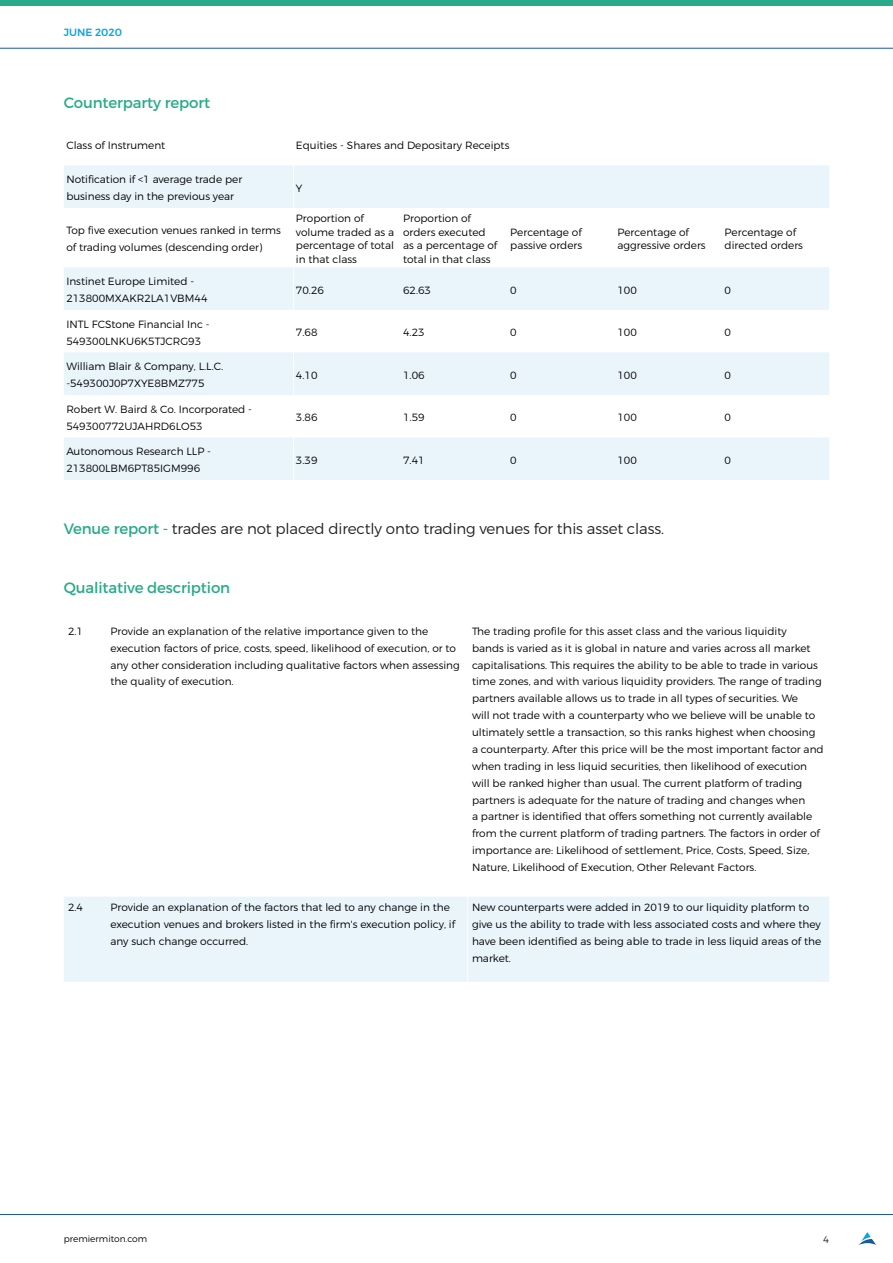
<style>
.page{position:relative;width:893px;height:1263px;background:#fff}
.page>*{position:absolute;margin:0;border:0;box-sizing:border-box;transform-origin:0 0}
.Head_2_A4{font:300 15px "Montserrat";letter-spacing:-.01em;color:#231f20}
.Head_2_A4-2{font:15px "Montserrat";letter-spacing:-.01em;color:#27ab88}
.Body_Copy_A4{font:300 10.5px/16.8px "Montserrat";color:#000001}
.t1{font:500 10.5px "Montserrat";color:#0ca4de}
.t2{font:300 9.75px "Montserrat";color:#231f20}
.t3{font:300 9px "Montserrat";color:#000001}
.s1{font-weight:400;color:#27ab88}
</style>
<div class="page">
<hr style="left:0;top:48px;width:893px;height:1px;background:#1a5897">
<div style="left:0;top:0;width:893px;height:5px;background:#27ab88"></div>
<hr style="left:0;top:1214px;width:893px;height:1px;background:#1a5897">
<svg style="left:859px;top:1232px;width:17px;height:13px"></svg>
<svg style="left:64px;top:165px;width:765px;height:315px;fill:#e9f4fb"></svg>
<hr style="left:293px;top:165px;width:1px;height:43px;background:#fff">
<hr style="left:293px;top:208px;width:1px;height:59px;background:#fff">
<hr style="left:293px;top:267px;width:1px;height:43px;background:#fff">
<hr style="left:293px;top:310px;width:1px;height:42px;background:#fff">
<hr style="left:293px;top:352px;width:1px;height:43px;background:#fff">
<hr style="left:293px;top:395px;width:1px;height:42px;background:#fff">
<hr style="left:293px;top:437px;width:1px;height:43px;background:#fff">
<div style="left:64px;top:897px;width:765px;height:85px;background:#e9f4fb"></div>
<hr style="left:467px;top:897px;width:1px;height:85px;background:#fff">
<p class="t1" style="left:64px;top:26px;width:60px">JUNE 2020</p>
<p class="Head_2_A4-2" style="left:64px;top:94px;width:148px">Counterparty report</p>
<p class="Body_Copy_A4" style="left:66px;top:137px;width:101px">Class of Instrument</p>
<p class="Body_Copy_A4" style="left:296px;top:137px;width:215px">Equities - Shares and Depositary Receipts</p>
<p class="Body_Copy_A4" style="left:66px;top:171px;width:177px">Notification if &lt;1 average trade per business day in the previous year</p>
<p class="Body_Copy_A4" style="left:296px;top:179px;width:8px">Y</p>
<p class="Body_Copy_A4" style="left:66px;top:222px;width:216px">Top five execution venues ranked in terms of trading volumes (descending order)</p>
<p class="Body_Copy_A4" style="left:296px;top:212px;width:100px;line-height:13.5px">Proportion of volume traded as a percentage of total in that class</p>
<p class="Body_Copy_A4" style="left:403px;top:212px;width:96px;line-height:13.5px">Proportion of orders executed as a percentage of total in that class</p>
<p class="Body_Copy_A4" style="left:510px;top:225px;width:73px;line-height:13.5px">Percentage of passive orders</p>
<p class="Body_Copy_A4" style="left:617px;top:225px;width:90px;line-height:13.5px">Percentage of aggressive orders</p>
<p class="Body_Copy_A4" style="left:725px;top:225px;width:80px;line-height:13.5px">Percentage of directed orders</p>
<p class="Body_Copy_A4" style="left:66px;top:273px;width:143px">Instinet Europe Limited -<br>213800MXAKR2LA1VBM44</p>
<p class="Body_Copy_A4" style="left:296px;top:281px;width:30px">70.26</p>
<p class="Body_Copy_A4" style="left:403px;top:281px;width:30px">62.63</p>
<p class="Body_Copy_A4" style="left:510px;top:281px;width:8px">0</p>
<p class="Body_Copy_A4" style="left:617px;top:281px;width:21px">100</p>
<p class="Body_Copy_A4" style="left:725px;top:281px;width:8px">0</p>
<p class="Body_Copy_A4" style="left:66px;top:315px;width:145px">INTL FCStone Financial Inc -<br>549300LNKU6K5TJCRG93</p>
<p class="Body_Copy_A4" style="left:296px;top:324px;width:23px">7.68</p>
<p class="Body_Copy_A4" style="left:403px;top:324px;width:23px">4.23</p>
<p class="Body_Copy_A4" style="left:510px;top:324px;width:8px">0</p>
<p class="Body_Copy_A4" style="left:617px;top:324px;width:21px">100</p>
<p class="Body_Copy_A4" style="left:725px;top:324px;width:8px">0</p>
<p class="Body_Copy_A4" style="left:66px;top:358px;width:158px">William Blair &amp; Company, L.L.C. -549300J0P7XYE8BMZ775</p>
<p class="Body_Copy_A4" style="left:296px;top:366px;width:23px">4.10</p>
<p class="Body_Copy_A4" style="left:403px;top:366px;width:23px">1.06</p>
<p class="Body_Copy_A4" style="left:510px;top:366px;width:8px">0</p>
<p class="Body_Copy_A4" style="left:617px;top:366px;width:21px">100</p>
<p class="Body_Copy_A4" style="left:725px;top:366px;width:8px">0</p>
<p class="Body_Copy_A4" style="left:66px;top:401px;width:187px">Robert W. Baird &amp; Co. Incorporated -<br>549300772UJAHRD6LO53</p>
<p class="Body_Copy_A4" style="left:296px;top:409px;width:23px">3.86</p>
<p class="Body_Copy_A4" style="left:403px;top:409px;width:23px">1.59</p>
<p class="Body_Copy_A4" style="left:510px;top:409px;width:8px">0</p>
<p class="Body_Copy_A4" style="left:617px;top:409px;width:21px">100</p>
<p class="Body_Copy_A4" style="left:725px;top:409px;width:8px">0</p>
<p class="Body_Copy_A4" style="left:66px;top:443px;width:146px">Autonomous Research LLP -<br>213800LBM6PT85IGM996</p>
<p class="Body_Copy_A4" style="left:296px;top:451px;width:23px">3.39</p>
<p class="Body_Copy_A4" style="left:403px;top:451px;width:23px">7.41</p>
<p class="Body_Copy_A4" style="left:510px;top:451px;width:8px">0</p>
<p class="Body_Copy_A4" style="left:617px;top:451px;width:21px">100</p>
<p class="Body_Copy_A4" style="left:725px;top:451px;width:8px">0</p>
<p class="Head_2_A4" style="left:64px;top:519px;width:602px"><span class="s1">Venue report -</span> trades are not placed directly onto trading venues for this asset class.</p>
<p class="Head_2_A4-2" style="left:64px;top:578px;width:168px">Qualitative description</p>
<p class="Body_Copy_A4" style="left:68px;top:622px;width:17px">2.1</p>
<p class="Body_Copy_A4" style="left:111px;top:622px;width:351px">Provide an explanation of the relative importance given to the execution factors of price, costs, speed, likelihood of execution, or to any other consideration including qualitative factors when assessing the quality of execution.</p>
<p class="Body_Copy_A4" style="left:472px;top:622px;width:353px">The trading profile for this asset class and the various liquidity<br>bands is varied as it is global in nature and varies across all market capitalisations. This requires the ability to be able to trade in various time zones, and with various liquidity providers. The range of trading partners available allows us to trade in all types of securities. We<br>will not trade with a counterparty who we believe will be unable to ultimately settle a transaction, so this ranks highest when choosing a counterparty. After this price will be the most important factor and when trading in less liquid securities, then likelihood of execution will be ranked higher than usual. The current platform of trading partners is adequate for the nature of trading and changes when<br>a partner is identified that offers something not currently available from the current platform of trading partners. The factors in order of importance are: Likelihood of settlement, Price, Costs, Speed, Size, Nature, Likelihood of Execution, Other Relevant Factors.</p>
<p class="Body_Copy_A4" style="left:68px;top:899px;width:17px">2.4</p>
<p class="Body_Copy_A4" style="left:111px;top:899px;width:346px">Provide an explanation of the factors that led to any change in the execution venues and brokers listed in the firm's execution policy, if any such change occurred.</p>
<p class="Body_Copy_A4" style="left:472px;top:899px;width:351px">New counterparts were added in 2019 to our liquidity platform to give us the ability to trade with less associated costs and where they have been identified as being able to trade in less liquid areas of the market.</p>
<p class="t3" style="left:64px;top:1233px;width:85px">premiermiton.com</p>
<p class="t2" style="left:823px;top:1233px;width:8px">4</p>
</div>
